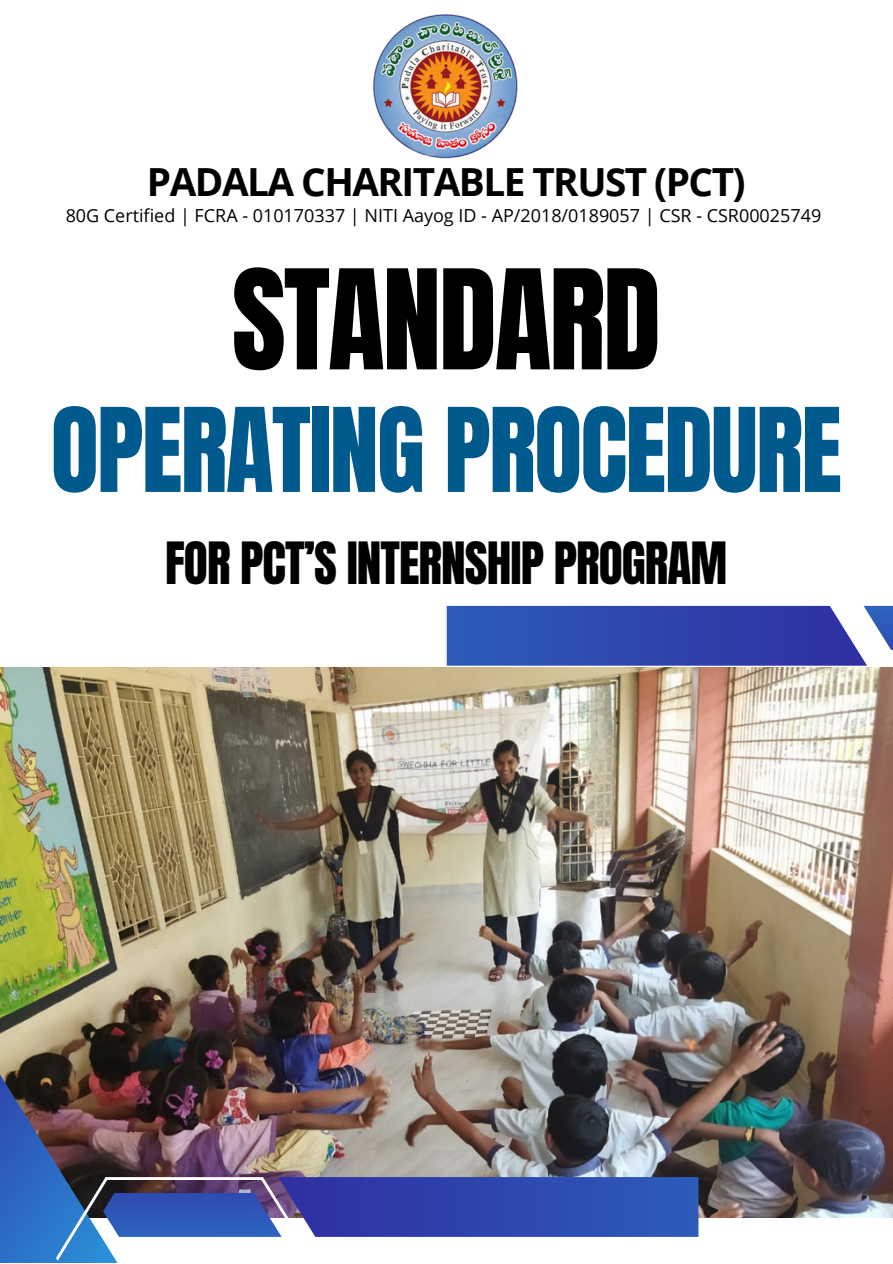
<style>
.page{position:relative;width:893px;height:1264px;background:#fff}
.page>*{position:absolute;margin:0;border:0;box-sizing:border-box;transform-origin:0 0}
.t1{font:117.6px "Anton";letter-spacing:-.02em;color:#000}
.t2{font:99px "Anton";letter-spacing:-.02em;color:#005a8d}
.t3{font:49.5px "Anton";letter-spacing:-.02em;color:#000}
.t4{font:700 38.7px "Open Sans";letter-spacing:-.04em;color:#000}
.t5{font:18px "Open Sans";color:#000}
</style>
<div class="page">
<img style="left:0;top:667px;width:892px;height:550px">
<img style="left:0;top:1074px;width:698px;height:188px">
<svg style="left:446px;top:605px;width:446px;height:60px"></svg>
<img style="left:373px;top:15px;width:144px;height:144px">
<p class="t4" style="left:147px;top:155px;width:600px">PADALA CHARITABLE TRUST (PCT)</p>
<p class="t5" style="left:66px;top:203px;width:757px">80G Certified | FCRA - 010170337 | NITI Aayog ID - AP/2018/0189057 | CSR - CSR00025749</p>
<p class="t1" style="left:232px;top:235px;width:430px">STANDARD</p>
<p class="t2" style="left:51px;top:379px;width:792px">OPERATING PROCEDURE</p>
<p class="t3" style="left:165px;top:527px;width:563px">FOR PCT’S INTERNSHIP PROGRAM</p>
</div>
